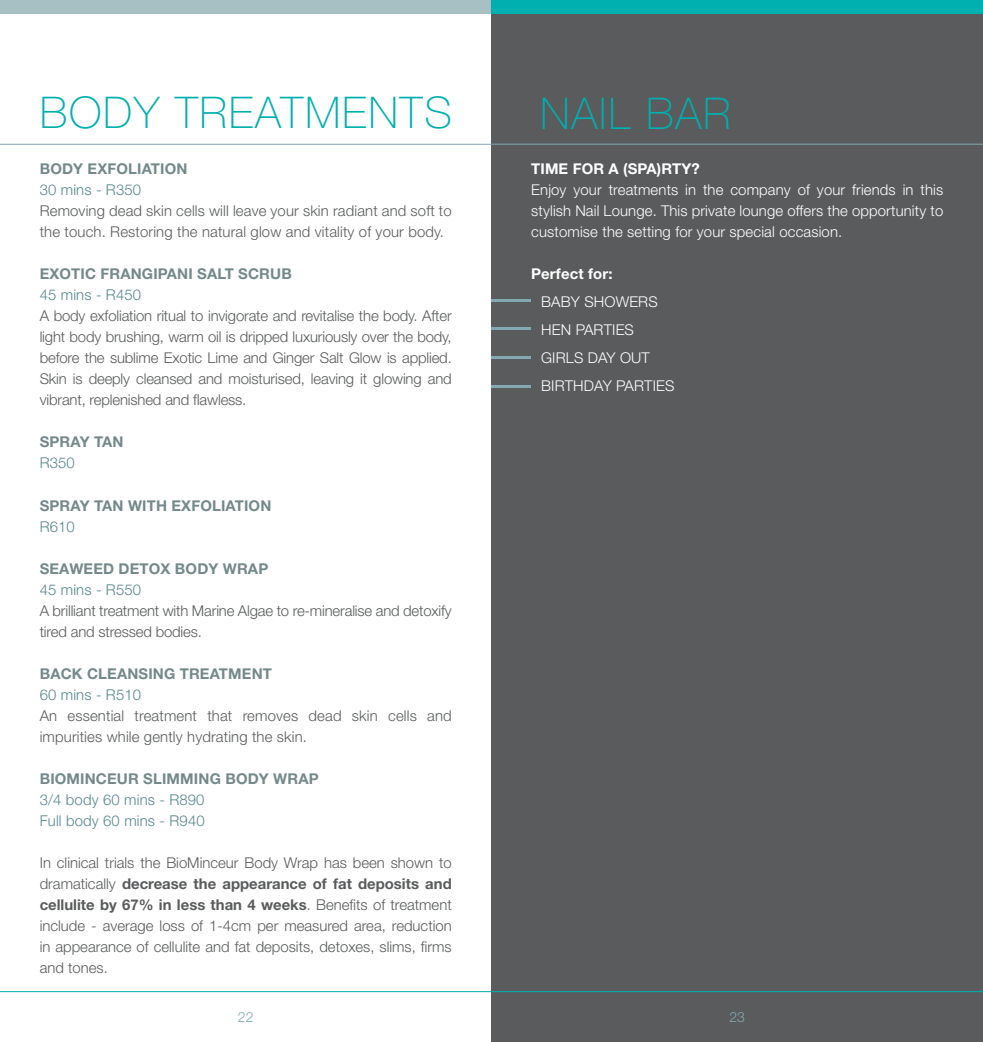
<style>
.page{position:relative;width:983px;height:1042px;background:#fff}
.page>*{position:absolute;margin:0;border:0;box-sizing:border-box;transform-origin:0 0}
.t1{font:100 43.75px "Helvetica Neue LT Std";letter-spacing:.04em;color:#00afaf}
.t2{font:300 14.88px/21px "Helvetica Neue LT Std";letter-spacing:.01em;color:#595b5c}
.t3{font:300 14.88px/28px "Helvetica Neue LT Std";letter-spacing:.01em;color:#fff;text-align:justify}
.t4{font:700 14.88px "Helvetica Neue LT Std";letter-spacing:.01em;color:#75898a}
.t5{font:300 14.88px/21px "Helvetica Neue LT Std";letter-spacing:.01em;color:#57878e}
.t6{font:300 14.88px/21px "Helvetica Neue LT Std";letter-spacing:-.01em;color:#595b5c}
.t7{font:700 14.88px "Helvetica Neue LT Std";letter-spacing:.01em;color:#fff}
.t8{font:300 14px "Helvetica Neue LT Std";color:#82a9b2}
.s1{font-weight:700}
</style>
<div class="page">
<hr style="left:0;top:991px;width:491px;height:1px;background:#00afaf">
<div style="left:0;top:0;width:491px;height:13px;background:#a7c0c3"></div>
<div style="left:491px;top:0;width:491px;height:1042px;background:#595b5c"></div>
<div style="left:491px;top:0;width:491px;height:13px;background:#00afaf"></div>
<hr style="left:0;top:144px;width:491px;height:1px;background:#82a9b2">
<hr style="left:491px;top:299px;width:40px;height:2px;background:#82a9b2">
<hr style="left:491px;top:356px;width:40px;height:3px;background:#82a9b2">
<hr style="left:491px;top:327px;width:40px;height:3px;background:#82a9b2">
<hr style="left:491px;top:385px;width:40px;height:2px;background:#82a9b2">
<hr style="left:491px;top:144px;width:491px;height:1px;background:#82a9b2">
<hr style="left:491px;top:991px;width:491px;height:1px;background:#00afaf">
<h1 class="t1" style="left:40px;top:87px;width:413px">BODY TREATMENTS</h1>
<p class="t4" style="left:40px;top:160px;width:23px">BODY</p>
<p class="t4" style="left:88px;top:160px;width:74px">EXFOLIATION</p>
<p class="t5" style="left:40px;top:179px;width:103px">30 mins - R350</p>
<p class="t2" style="left:40px;top:200px;width:413px">Removing dead skin cells will leave your skin radiant and soft to the touch. Restoring the natural glow and vitality of your body.</p>
<p class="t4" style="left:40px;top:265px;width:11px">EXOTIC</p>
<p class="t4" style="left:100px;top:265px;width:193px">FRANGIPANI SALT SCR UB</p>
<p class="t5" style="left:40px;top:284px;width:103px">45 mins - R450</p>
<p class="t2" style="left:40px;top:305px;width:413px;text-align:justify">A body exfoliation ritual to invigorate and revitalise the body. After light body brushing, warm oil is dripped luxuriously over the body, before the sublime Exotic Lime and Ginger Salt Glow is applied.<br>Skin is deeply cleansed and moisturised, leaving it glowing and vibrant, replenished and flawless.</p>
<p class="t4" style="left:40px;top:433px;width:83px">SPRAY TAN</p>
<p class="t5" style="left:40px;top:452px;width:37px">R350</p>
<p class="t4" style="left:40px;top:496px;width:205px">SPRAY TAN WITH EXFOLIATION</p>
<p class="t5" style="left:40px;top:515px;width:37px">R610</p>
<p class="t4" style="left:40px;top:559px;width:55px">SEAWEED</p>
<p class="t4" style="left:119px;top:559px;width:12px">DETOX</p>
<p class="t4" style="left:175px;top:559px;width:23px">BODY</p>
<p class="t4" style="left:223px;top:559px;width:45px">WRAP</p>
<p class="t5" style="left:40px;top:578px;width:103px">45 mins - R550</p>
<p class="t6" style="left:40px;top:599px;width:413px">A brilliant treatment with Marine Algae to re-mineralise and detoxify tired and stressed bodies.</p>
<p class="t4" style="left:40px;top:664px;width:151px">BACK CLEANSING TRE</p>
<p class="t4" style="left:210px;top:664px;width:43px">ATMENT</p>
<p class="t5" style="left:40px;top:683px;width:103px">60 mins - R510</p>
<p class="t2" style="left:40px;top:704px;width:413px">An essential treatment that removes dead skin cells and impurities while gently hydrating the skin.</p>
<p class="t4" style="left:40px;top:769px;width:51px">BIOMINCE</p>
<p class="t4" style="left:117px;top:769px;width:131px">UR SLIMMING BODY</p>
<p class="t4" style="left:273px;top:769px;width:45px">WRAP</p>
<p class="t5" style="left:40px;top:788px;width:166px">3/4 body 60 mins - R890<br>Full body 60 mins - R940</p>
<p class="t2" style="left:40px;top:851px;width:413px;text-align:justify">In clinical trials the BioMinceur Body Wrap has been shown to dramatically <span class="s1">decrease the appearance of fat deposits and cellulite by 67% in less than 4 weeks</span>. Benefits of treatment include - average loss of 1-4cm per measured area, reduction in appearance of cellulite and fat deposits, detoxes, slims, firms and tones.</p>
<p class="t8" style="left:238px;top:1008px;width:17px">22</p>
<h1 class="t1" style="left:540px;top:89px;width:192px">NAIL BAR</h1>
<p class="t7" style="left:531px;top:160px;width:141px">TI ME FOR A (SPA)RTY</p>
<p class="t7" style="left:691px;top:160px;width:10px">?</p>
<p class="t3" style="left:531px;top:179px;width:413px;line-height:21px">Enjoy your treatments in the company of your friends in this stylish Nail Lounge. This private lounge offers the opportunity to customise the setting for your special occasion.</p>
<p class="t7" style="left:531px;top:265px;width:83px">Perfect for:</p>
<p class="t3" style="left:541px;top:288px;width:135px;text-align:left">BABY SHOWERS<br>HEN PARTIES<br>GIRLS DAY OUT<br>BIRTHDAY PARTIES</p>
<p class="t8" style="left:729px;top:1008px;width:17px">23</p>
</div>
